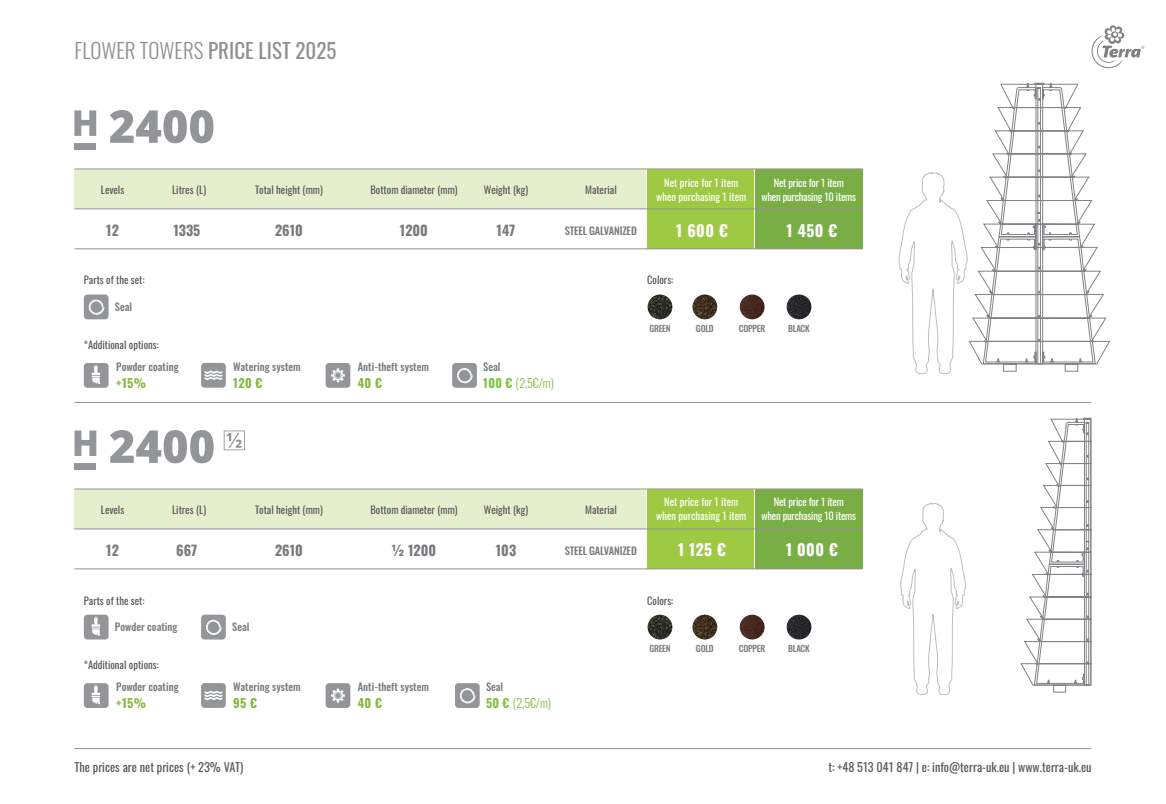
<style>
.page{position:relative;width:1166px;height:804px;background:#fff}
.page>*{position:absolute;margin:0;border:0;box-sizing:border-box;transform-origin:0 0}
.t1{font:21px "Oswald";color:#928e92}
.t2{font:700 15.75px "Oswald";letter-spacing:.03em;color:#fff}
.t3{font:700 14px "Oswald";color:#797a7d}
.t4{font:12.25px "Oswald";color:#58595b}
.t5{font:300 12.25px "Oswald";color:#83ba41}
.t6{font:700 12.25px "Oswald";letter-spacing:.03em;color:#83ba41}
.t7{font:10.5px "Oswald";color:#58595b}
.t8{font:500 10.5px "Oswald";color:#797a7d}
.t9{font:10.5px/14px "Oswald";letter-spacing:-.02em;color:#fff;text-align:center}
.t10{font:10.5px/14px "Oswald";color:#fff;text-align:center}
.t11{font:500 10.5px "Oswald";letter-spacing:-.02em;color:#797a7d}
.t12{font:500 8.75px "Oswald";letter-spacing:-.025em;color:#797a7d}
.s1{font-weight:300}
.s2{font-weight:700;color:#80c342}
.s3{color:#80c342}
</style>
<div class="page">
<div style="left:647px;top:169px;width:107px;height:80px;background:#9ec942"></div>
<div style="left:647px;top:488px;width:107px;height:80px;background:#9ec942"></div>
<div style="left:755px;top:169px;width:107px;height:80px;background:#79ae45"></div>
<div style="left:755px;top:488px;width:107px;height:80px;background:#79ae45"></div>
<div style="left:74px;top:169px;width:572px;height:39px;background:#e5efce"></div>
<div style="left:74px;top:489px;width:572px;height:39px;background:#e5efce"></div>
<hr style="left:74px;top:168px;width:788px;height:1px;background:#929293">
<hr style="left:74px;top:488px;width:788px;height:1px;background:#929293">
<hr style="left:74px;top:208px;width:788px;height:1px;background:#929293">
<hr style="left:74px;top:528px;width:788px;height:1px;background:#929293">
<hr style="left:74px;top:248px;width:788px;height:1px;background:#929293">
<hr style="left:74px;top:402px;width:1017px;height:1px;background:#929293">
<hr style="left:74px;top:748px;width:1017px;height:1px;background:#929293">
<hr style="left:74px;top:568px;width:788px;height:1px;background:#929293">
<svg style="left:74px;top:110px;width:22px;height:26px"></svg>
<svg style="left:110px;top:110px;width:103px;height:33px"></svg>
<div style="left:74px;top:143px;width:22px;height:7px;background:#939598"></div>
<svg style="left:224px;top:430px;width:21px;height:20px"></svg>
<svg style="left:75px;top:430px;width:21px;height:26px"></svg>
<svg style="left:110px;top:430px;width:104px;height:33px"></svg>
<div style="left:75px;top:463px;width:21px;height:7px;background:#939598"></div>
<svg style="left:900px;top:503px;width:66px;height:192px"></svg>
<svg style="left:1020px;top:418px;width:71px;height:275px"></svg>
<svg style="left:898px;top:172px;width:70px;height:203px"></svg>
<svg style="left:968px;top:83px;width:142px;height:289px"></svg>
<svg style="left:1091px;top:25px;width:53px;height:43px"></svg>
<div style="left:326px;top:363px;width:24px;height:25px;background:#939598;border-radius:4px"></div>
<svg style="left:331px;top:368px;width:14px;height:14px"></svg>
<div style="left:84px;top:363px;width:25px;height:25px;background:#939598;border-radius:4px"></div>
<svg style="left:92px;top:365px;width:9px;height:19px"></svg>
<div style="left:84px;top:614px;width:25px;height:25px;background:#939598;border-radius:4px"></div>
<svg style="left:92px;top:616px;width:9px;height:20px"></svg>
<div style="left:84px;top:294px;width:25px;height:25px;background:#939598;border-radius:4px"></div>
<svg style="left:89px;top:300px;width:15px;height:15px"></svg>
<div style="left:201px;top:614px;width:25px;height:25px;background:#939598;border-radius:4px"></div>
<svg style="left:206px;top:620px;width:16px;height:15px"></svg>
<div style="left:201px;top:363px;width:25px;height:25px;background:#939598;border-radius:4px"></div>
<svg style="left:205px;top:370px;width:17px;height:10px"></svg>
<div style="left:452px;top:363px;width:25px;height:25px;background:#939598;border-radius:4px"></div>
<svg style="left:457px;top:368px;width:16px;height:15px"></svg>
<img style="left:647px;top:294px;width:25px;height:25px;border-radius:12px">
<img style="left:647px;top:614px;width:25px;height:25px;border-radius:12px">
<img style="left:692px;top:294px;width:25px;height:25px;border-radius:12px">
<img style="left:692px;top:614px;width:25px;height:25px;border-radius:12px">
<img style="left:740px;top:294px;width:24px;height:25px;border-radius:12px">
<img style="left:740px;top:614px;width:24px;height:25px;border-radius:12px">
<img style="left:786px;top:294px;width:25px;height:25px;border-radius:12px">
<img style="left:786px;top:614px;width:25px;height:25px;border-radius:12px">
<div style="left:326px;top:683px;width:24px;height:25px;background:#939598;border-radius:4px"></div>
<svg style="left:331px;top:688px;width:14px;height:14px"></svg>
<div style="left:84px;top:683px;width:25px;height:25px;background:#939598;border-radius:4px"></div>
<svg style="left:92px;top:685px;width:9px;height:19px"></svg>
<div style="left:201px;top:683px;width:25px;height:25px;background:#939598;border-radius:4px"></div>
<svg style="left:205px;top:690px;width:17px;height:10px"></svg>
<div style="left:455px;top:683px;width:25px;height:25px;background:#939598;border-radius:4px"></div>
<svg style="left:460px;top:688px;width:15px;height:15px"></svg>
<h1 class="t1" style="left:74px;top:32px;width:264px"><span class="s1">FLOWER TOWERS</span> PRICE LIST 2025</h1>
<p class="t7" style="left:101px;top:180px;width:25px">Levels</p>
<h3 class="t3" style="left:106px;top:223px;width:14px">12</h3>
<p class="t7" style="left:172px;top:180px;width:35px">Litres (L)</p>
<h3 class="t3" style="left:173px;top:223px;width:28px">1335</h3>
<p class="t7" style="left:255px;top:180px;width:69px">Total height (mm)</p>
<h3 class="t3" style="left:275px;top:223px;width:29px">2610</h3>
<p class="t7" style="left:370px;top:180px;width:89px">Bottom diameter (mm)</p>
<h3 class="t3" style="left:400px;top:223px;width:30px">1200</h3>
<p class="t7" style="left:484px;top:180px;width:46px">Weight (kg)</p>
<h3 class="t3" style="left:497px;top:223px;width:20px">147</h3>
<p class="t7" style="left:585px;top:180px;width:33px">Material</p>
<p class="t11" style="left:565px;top:225px;width:74px">STEEL GALVANIZED</p>
<p class="t10" style="left:656px;top:175px;width:92px">Net price for 1 item when purchasing 1 item</p>
<h2 class="t2" style="left:676px;top:222px;width:53px">1 600 €</h2>
<p class="t9" style="left:761px;top:175px;width:96px">Net price for 1 item<br>when purchasing 10 items</p>
<h2 class="t2" style="left:786px;top:222px;width:52px">1 450 €</h2>
<p class="t7" style="left:84px;top:271px;width:62px">Parts of the set:</p>
<p class="t8" style="left:115px;top:301px;width:19px">Seal</p>
<p class="t7" style="left:84px;top:335px;width:76px">*Additional options:</p>
<p class="t8" style="left:483px;top:361px;width:19px">Seal</p>
<p class="t8" style="left:116px;top:361px;width:64px">Powder coating</p>
<p class="t8" style="left:233px;top:361px;width:69px">Watering system</p>
<p class="t6" style="left:116px;top:376px;width:31px">+15%</p>
<p class="t6" style="left:233px;top:376px;width:31px">120 €</p>
<p class="t5" style="left:483px;top:372px;width:72px"><span class="s2">100 €</span> <span class="s3">(</span>2,5€/m)</p>
<p class="t8" style="left:358px;top:361px;width:73px">Anti-theft system</p>
<p class="t6" style="left:358px;top:376px;width:26px">40 €</p>
<p class="t7" style="left:647px;top:271px;width:28px">Colors:</p>
<p class="t12" style="left:649px;top:324px;width:23px">GREEN</p>
<p class="t12" style="left:696px;top:324px;width:19px">GOLD</p>
<p class="t12" style="left:739px;top:324px;width:28px">COPPER</p>
<p class="t12" style="left:788px;top:324px;width:23px">BLACK</p>
<p class="t7" style="left:101px;top:500px;width:25px">Levels</p>
<h3 class="t3" style="left:106px;top:543px;width:14px">12</h3>
<p class="t7" style="left:172px;top:500px;width:35px">Litres (L)</p>
<h3 class="t3" style="left:176px;top:543px;width:23px">667</h3>
<p class="t7" style="left:255px;top:500px;width:69px">Total height (mm)</p>
<h3 class="t3" style="left:275px;top:543px;width:29px">2610</h3>
<p class="t7" style="left:370px;top:500px;width:89px">Bottom diameter (mm)</p>
<h3 class="t3" style="left:392px;top:543px;width:46px">½ 1200</h3>
<p class="t7" style="left:484px;top:500px;width:46px">Weight (kg)</p>
<h3 class="t3" style="left:496px;top:543px;width:22px">103</h3>
<p class="t7" style="left:585px;top:500px;width:33px">Material</p>
<p class="t11" style="left:565px;top:545px;width:74px">STEEL GALVANIZED</p>
<p class="t10" style="left:656px;top:494px;width:92px">Net price for 1 item when purchasing 1 item</p>
<h2 class="t2" style="left:678px;top:541px;width:50px">1 125 €</h2>
<p class="t9" style="left:761px;top:494px;width:96px">Net price for 1 item<br>when purchasing 10 items</p>
<h2 class="t2" style="left:786px;top:541px;width:53px">1 000 €</h2>
<p class="t7" style="left:84px;top:591px;width:62px">Parts of the set:</p>
<p class="t8" style="left:115px;top:621px;width:64px">Powder coating</p>
<p class="t8" style="left:232px;top:621px;width:19px">Seal</p>
<p class="t7" style="left:84px;top:655px;width:76px">*Additional options:</p>
<p class="t8" style="left:486px;top:681px;width:19px">Seal</p>
<p class="t8" style="left:116px;top:681px;width:64px">Powder coating</p>
<p class="t8" style="left:233px;top:681px;width:69px">Watering system</p>
<p class="t6" style="left:116px;top:696px;width:31px">+15%</p>
<p class="t6" style="left:233px;top:696px;width:25px">95 €</p>
<p class="t5" style="left:486px;top:692px;width:66px"><span class="s2">50 €</span> <span class="s3">(</span>2,5€/m)</p>
<p class="t8" style="left:358px;top:681px;width:73px">Anti-theft system</p>
<p class="t6" style="left:358px;top:696px;width:26px">40 €</p>
<p class="t7" style="left:647px;top:591px;width:28px">Colors:</p>
<p class="t12" style="left:649px;top:644px;width:23px">GREEN</p>
<p class="t12" style="left:696px;top:644px;width:19px">GOLD</p>
<p class="t12" style="left:739px;top:644px;width:28px">COPPER</p>
<p class="t12" style="left:788px;top:644px;width:23px">BLACK</p>
<p class="t4" style="left:74px;top:756px;width:170px">The prices are net prices (+ 23% VAT)</p>
<p class="t4" style="left:828px;top:756px;width:265px">t: +48 513 041 847 | e: info@terra-uk.eu | www.terra-uk.eu</p>
</div>
